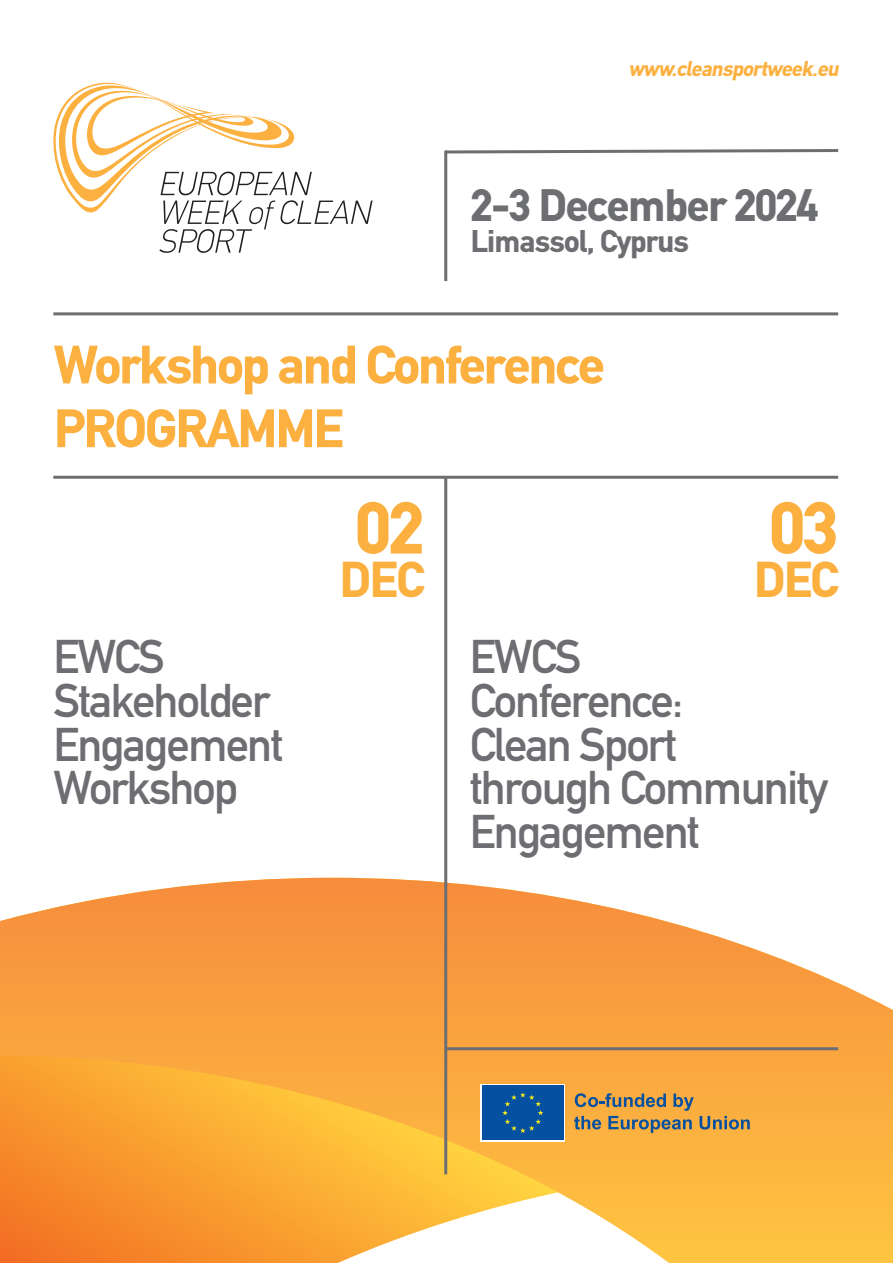
<style>
.page{position:relative;width:893px;height:1263px;background:#fff}
.page>*{position:absolute;margin:0;border:0;box-sizing:border-box;transform-origin:0 0}
.t1{font:700 72.15px "CF Din";color:#fbb040}
.t2{font:700 53.1px/63.8px "CF Din";letter-spacing:-.035em;color:#fbb040}
.t3{font:700 49.65px "CF Din";letter-spacing:-.025em;color:#fbb040}
.t4{font:46.65px/43.8px "CF Din";letter-spacing:-.04em;color:#6d6e71}
.t5{font:700 44.7px "CF Din";letter-spacing:-.025em;color:#6d6e71}
.t6{font:700 30.9px "CF Din";letter-spacing:-.025em;color:#6d6e71}
.t7{font:italic 700 21px "CF Din";color:#fbb040}
</style>
<div class="page">
<svg style="left:0;top:878px;width:893px;height:385px"></svg>
<svg style="left:53px;top:82px;width:320px;height:171px"></svg>
<hr style="left:53px;top:312px;width:785px;height:3px;background:#6d6e71">
<hr style="left:444px;top:151px;width:3px;height:130px;background:#6d6e71">
<hr style="left:53px;top:476px;width:785px;height:3px;background:#6d6e71">
<hr style="left:446px;top:1047px;width:392px;height:3px;background:#6d6e71">
<svg style="left:444px;top:149px;width:395px;height:6px"></svg>
<hr style="left:444px;top:477px;width:3px;height:697px;background:#6d6e71">
<div style="left:481px;top:1084px;width:84px;height:57px;background:#0550a0"></div>
<svg style="left:502px;top:1092px;width:41px;height:41px"></svg>
<svg style="left:574px;top:1093px;width:120px;height:40px"></svg>
<svg style="left:700px;top:1116px;width:50px;height:13px"></svg>
<p class="t7" style="left:628px;top:57px;width:216px">www.cleansportweek.eu</p>
<p class="t5" style="left:471px;top:181px;width:349px">2-3 December 2024</p>
<p class="t6" style="left:471px;top:225px;width:220px">Limassol, Cyprus</p>
<p class="t2" style="left:54px;top:334px;width:552px">Workshop and Conference<br>PROGRAMME</p>
<h1 class="t1" style="left:355px;top:489px;width:70px">02</h1>
<p class="t3" style="left:340px;top:553px;width:86px">DEC</p>
<h1 class="t1" style="left:770px;top:489px;width:70px">03</h1>
<p class="t3" style="left:754px;top:553px;width:86px">DEC</p>
<p class="t4" style="left:53px;top:635px;width:231px">EWCS<br>Stakeholder<br>Engagement<br>Workshop</p>
<p class="t4" style="left:470px;top:635px;width:360px">EWCS<br>Conference:<br>Clean Sport through Community<br>Engagement</p>
</div>
